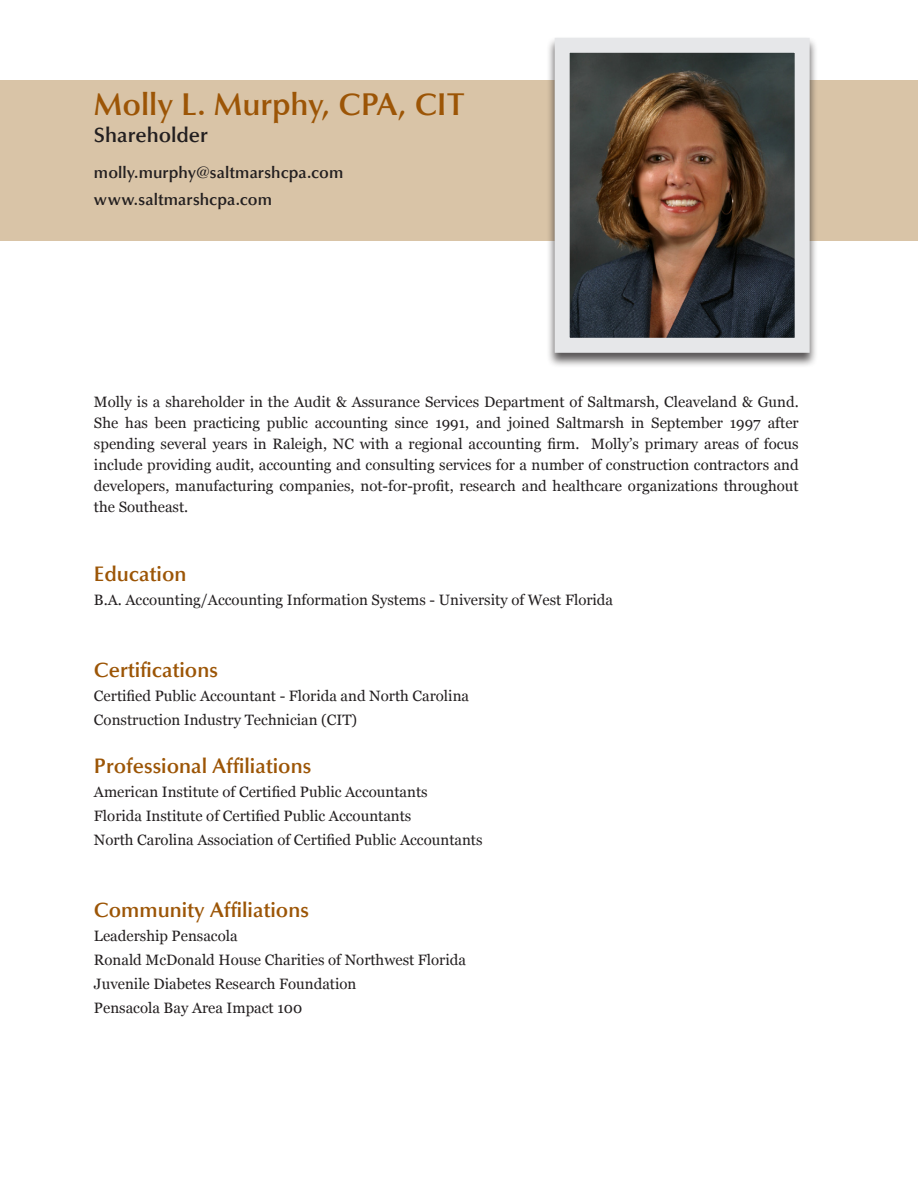
<style>
.page{position:relative;width:918px;height:1188px;background:#fff}
.page>*{position:absolute;margin:0;border:0;box-sizing:border-box;transform-origin:0 0}
.t1{font:600 31.5px "Optima";color:#9c5506}
.t2{font:600 21px "Optima";color:#9c5506}
.t3{font:600 21px "Optima";color:#231f20}
.t4{font:600 16.5px "Optima";letter-spacing:.005em;color:#231f20}
.t5{font:15px/21px "Georgia";color:#231f20;text-align:justify}
</style>
<div class="page">
<div style="left:0;top:80px;width:918px;height:161px;background:#d9c4a7"></div>
<div style="left:546px;top:36px;width:272px;height:332px;background:#231f20;opacity:.75"></div>
<img style="left:571px;top:54px;width:223px;height:283px">
<div style="left:555px;top:38px;width:255px;height:315px;border:15px solid #e6e7e9"></div>
<p class="t1" style="left:94px;top:86px;width:372px">Molly L. Murphy, CPA, CIT</p>
<p class="t3" style="left:94px;top:122px;width:115px">Shareholder</p>
<p class="t4" style="left:94px;top:163px;width:251px">molly.murphy@saltmarshcpa.com</p>
<p class="t4" style="left:94px;top:190px;width:180px">www.saltmarshcpa.com</p>
<p class="t5" style="left:94px;top:392px;width:706px">Molly is a shareholder in the Audit &amp; Assurance Services Department of Saltmarsh, Cleaveland &amp; Gund.<br>She has been practicing public accounting since 1991, and joined Saltmarsh in September 1997 after spending several years in Raleigh, NC with a regional accounting firm. Molly’s primary areas of focus include providing audit, accounting and consulting services for a number of construction contractors and developers, manufacturing companies, not-for-profit, research and healthcare organizations throughout the Southeast.</p>
<p class="t2" style="left:94px;top:562px;width:94px">Education</p>
<p class="t5" style="left:94px;top:590px;width:521px">B.A. Accounting/Accounting Information Systems - University of West Florida</p>
<p class="t2" style="left:94px;top:658px;width:126px">Certifications</p>
<p class="t5" style="left:94px;top:686px;width:377px">Certified Public Accountant - Florida and North Carolina</p>
<p class="t5" style="left:94px;top:710px;width:265px">Construction Industry Technician (CIT)</p>
<p class="t2" style="left:94px;top:754px;width:219px">Professional Affiliations</p>
<p class="t5" style="left:94px;top:782px;width:335px">American Institute of Certified Public Accountants</p>
<p class="t5" style="left:94px;top:806px;width:319px">Florida Institute of Certified Public Accountants</p>
<p class="t5" style="left:94px;top:830px;width:390px">North Carolina Association of Certified Public Accountants</p>
<p class="t2" style="left:94px;top:898px;width:217px">Community Affiliations</p>
<p class="t5" style="left:94px;top:926px;width:145px">Leadership Pensacola</p>
<p class="t5" style="left:94px;top:950px;width:374px">Ronald McDonald House Charities of Northwest Florida</p>
<p class="t5" style="left:94px;top:974px;width:264px">Juvenile Diabetes Research Foundation</p>
<p class="t5" style="left:94px;top:998px;width:210px">Pensacola Bay Area Impact 100</p>
</div>
